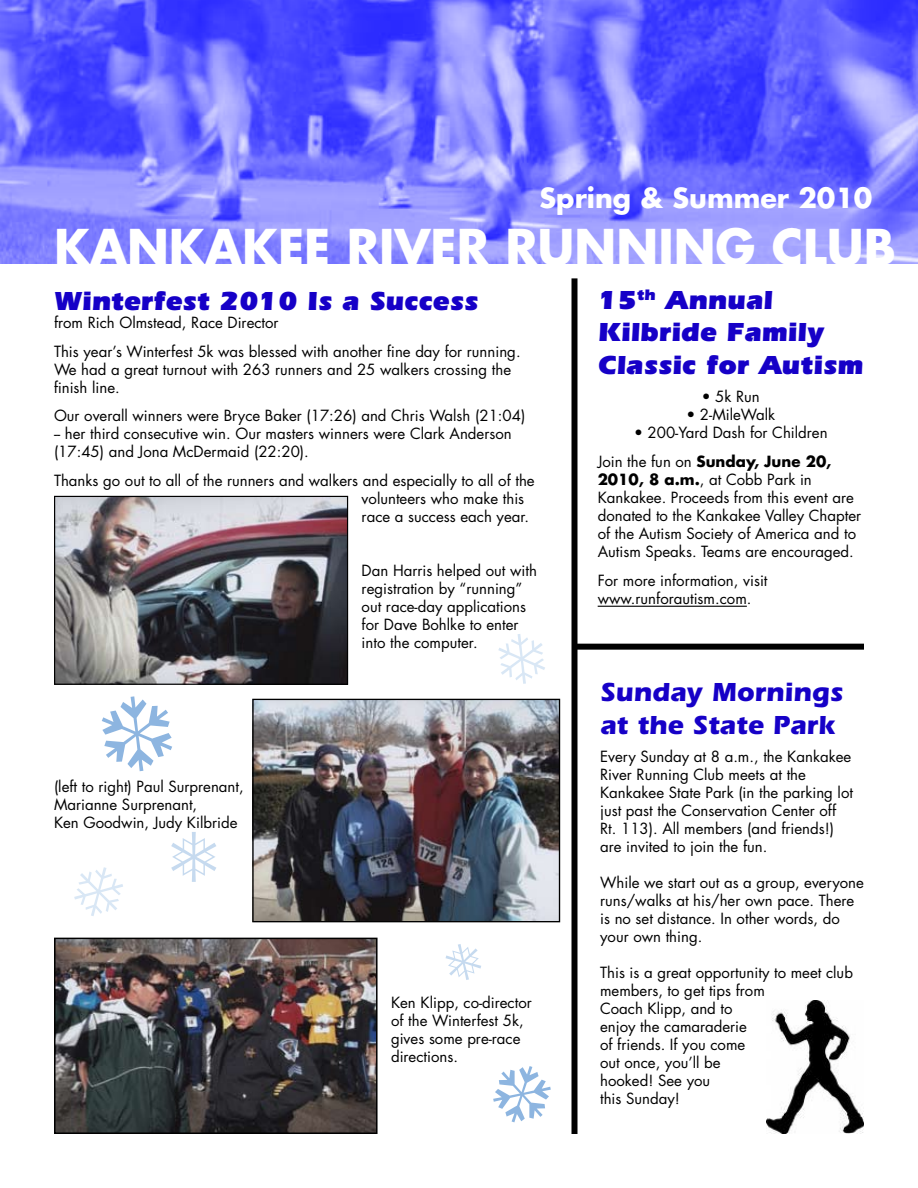
<style>
.page{position:relative;width:918px;height:1188px;background:#fff}
.page>*{position:absolute;margin:0;border:0;box-sizing:border-box;transform-origin:0 0}
.t1{font:700 48px "Futura";color:#fff}
.t2{font:900 27px/32.4px "Itc Eras";color:#1600c7}
.t3{font:700 27px/32.4px "Itc Eras";color:#1600c7}
.t4{font:700 27px "Futura";color:#fff}
.t5{font:15px/18px "Futura";color:#000}
.s1{font-weight:700}
</style>
<div class="page">
<img style="left:1px;top:0;width:917px;height:263px">
<div style="left:572px;top:278px;width:6px;height:856px;background:#000"></div>
<hr style="left:598px;top:606px;width:149px;height:1px;background:#000">
<img style="left:254px;top:701px;width:304px;height:219px">
<div style="left:252px;top:699px;width:308px;height:223px;border:1px solid #000"></div>
<img style="left:57px;top:941px;width:318px;height:190px">
<div style="left:54px;top:938px;width:324px;height:196px;border:2px solid #000"></div>
<img style="left:56px;top:498px;width:290px;height:185px">
<div style="left:54px;top:496px;width:294px;height:189px;border:1px solid #000"></div>
<div style="left:575px;top:644px;width:289px;height:6px;background:#000"></div>
<img style="left:766px;top:1001px;width:98px;height:133px">
<h2 class="t4" style="left:540px;top:180px;width:334px">Spring &amp; Summer 2010</h2>
<h1 class="t1" style="left:54px;top:213px;width:843px">Kankakee River Running Club</h1>
<h2 class="t2" style="left:54px;top:285px;width:426px">Winterfest 2010 Is a Success</h2>
<p class="t5" style="left:54px;top:308px;width:468px;line-height:28.8px">from Rich Olmstead, Race Director<br>This year’s Winterfest 5k was blessed with another fine day for running.</p>
<p class="t5" style="left:54px;top:360px;width:459px">We had a great turnout with 263 runners and 25 walkers crossing the finish line.</p>
<p class="t5" style="left:54px;top:407px;width:473px">Our overall winners were Bryce Baker (17:26) and Chris Walsh (21:04) -- her third consecutive win. Our masters winners were Clark Anderson (17:45) and Jona McDermaid (22:20).</p>
<p class="t5" style="left:362px;top:472px;width:175px;text-indent:-308px">Thanks go out to all of the runners and walkers and especially to all of the volunteers who make this race a success each year.</p>
<p class="t5" style="left:362px;top:562px;width:177px">Dan Harris helped out with registration by “running” out race-day applications for Dave Bohlke to enter into the computer.</p>
<p class="t5" style="left:54px;top:778px;width:191px">(left to right) Paul Surprenant,<br>Marianne Surprenant,<br>Ken Goodwin, Judy Kilbride</p>
<p class="t5" style="left:391px;top:994px;width:142px">Ken Klipp, co-director of the Winterfest 5k, gives some pre-race directions.</p>
<h2 class="t2" style="left:598px;top:284px;width:267px">15<sup>th</sup> Annual<br>Kilbride Family<br>Classic for Autism</h2>
<p class="t5" style="left:702px;top:388px;width:60px">• 5k Run</p>
<p class="t5" style="left:686px;top:406px;width:90px">• 2-MileWalk</p>
<p class="t5" style="left:598px;top:418px;width:235px;line-height:28.8px;text-align:right">• 200-Yard Dash for Children<br>Join the fun on <span class="s1">Sunday, June 20,</span></p>
<p class="t5" style="left:598px;top:470px;width:265px"><span class="s1">2010, 8 a.m.</span>, at Cobb Park in Kankakee. Proceeds from this event are donated to the Kankakee Valley Chapter of the Autism Society of America and to Autism Speaks. Teams are encouraged.</p>
<p class="t5" style="left:598px;top:571px;width:171px">For more information, visit www.runforautism.com.</p>
<h2 class="t3" style="left:600px;top:676px;width:244px">Sunday Mornings at the State Park</h2>
<p class="t5" style="left:600px;top:748px;width:254px">Every Sunday at 8 a.m., the Kankakee River Running Club meets at the Kankakee State Park (in the parking lot just past the Conservation Center off Rt. 113). All members (and friends!) are invited to join the fun.</p>
<p class="t5" style="left:600px;top:874px;width:265px">While we start out as a group, everyone runs/walks at his/her own pace. There is no set distance. In other words, do your own thing.</p>
<p class="t5" style="left:600px;top:964px;width:254px">This is a great opportunity to meet club members, to get tips from<br>Coach Klipp, and to<br>enjoy the camaraderie<br>of friends. If you come<br>out once, you’ll be<br>hooked! See you<br>this Sunday!</p>
</div>
